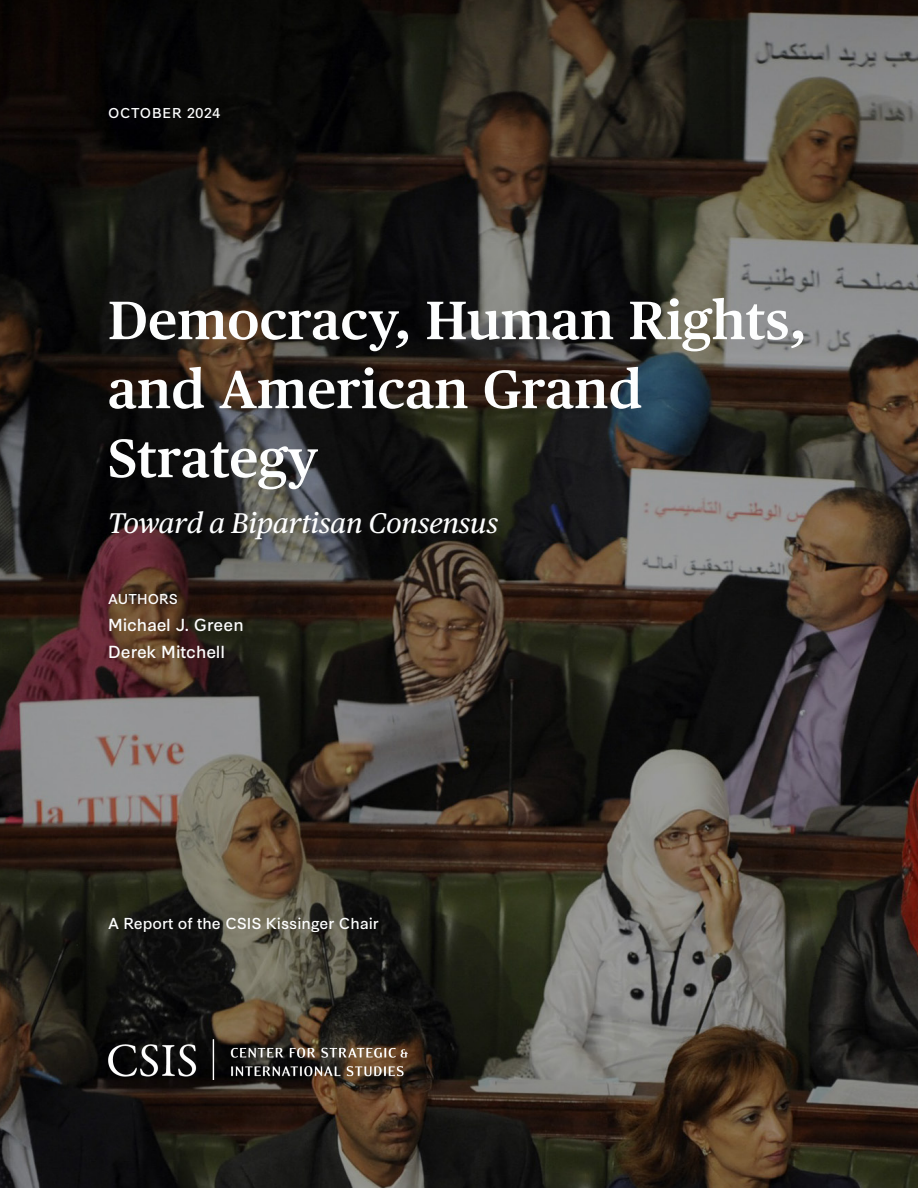
<style>
.page{position:relative;width:918px;height:1188px;background:#fff}
.page>*{position:absolute;margin:0;border:0;box-sizing:border-box;transform-origin:0 0}
.t1{font:600 54px/69px "Publico Text";color:#fdfefe}
.t2{font:italic 28.5px "Publico Text";color:#fdfefe}
.t3{font:16.5px/27px "Synthese";color:#fdfefe}
.t4{font:15px "Synthese";color:#fdfefe}
.t5{font:13.5px "Synthese";letter-spacing:.05em;color:#fdfefe}
.t6{font:13.5px "Synthese";letter-spacing:.01em;color:#fdfefe}
</style>
<div class="page">
<img style="left:0;top:0;width:918px;height:1188px">
<img style="left:108px;top:1040px;width:300px;height:40px">
<p class="t5" style="left:108px;top:102px;width:114px">OCTOBER 2024</p>
<p class="t1" style="left:108px;top:282px;width:700px">Democracy, Human Rights, and American Grand<br>Strategy</p>
<p class="t2" style="left:108px;top:501px;width:392px">Toward a Bipartisan Consensus</p>
<p class="t6" style="left:108px;top:588px;width:71px">AUTHORS</p>
<p class="t3" style="left:108px;top:610px;width:137px">Michael J. Green<br>Derek Mitchell</p>
<p class="t4" style="left:108px;top:911px;width:272px">A Report of the CSIS Kissinger Chair</p>
</div>
